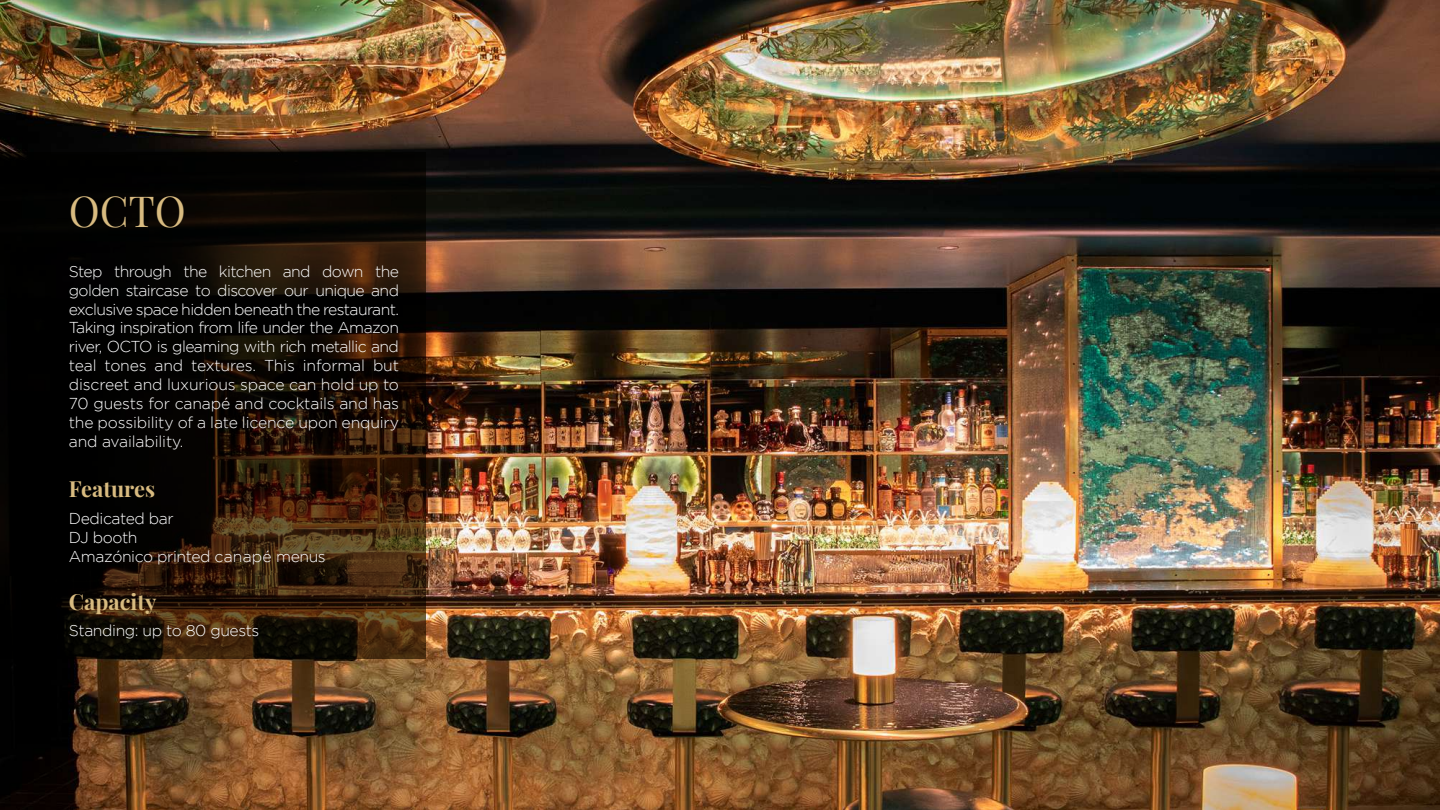
<style>
.page{position:relative;width:1440px;height:810px;background:#fff}
.page>*{position:absolute;margin:0;border:0;box-sizing:border-box;transform-origin:0 0}
.t1{font:41.92px "Playfair Display";color:#d8bb80}
.t2{font:700 21.75px "Playfair Display";color:#d8bb80}
.t3{font:300 15.75px/18.9px "Gotham";letter-spacing:-.025em;color:#fff}
</style>
<div class="page">
<img style="left:0;top:0;width:1440px;height:810px">
<svg style="left:0;top:152px;width:425px;height:506px;background:#160d05"></svg>
<h1 class="t1" style="left:69px;top:178px;width:118px">OCTO</h1>
<p class="t3" style="left:69px;top:262px;width:332px;text-align:justify">Step through the kitchen and down the golden staircase to discover our unique and exclusive space hidden beneath the restaurant.<br>Taking inspiration from life under the Amazon river, OCTO is gleaming with rich metallic and teal tones and textures. This informal but discreet and luxurious space can hold up to 70 guests for canapé and cocktails and has the possibility of a late licence upon enquiry and availability.</p>
<h2 class="t2" style="left:69px;top:472px;width:88px">Features</h2>
<p class="t3" style="left:69px;top:509px;width:258px">Dedicated bar<br>DJ booth<br>Amazónico printed canapé menus</p>
<h2 class="t2" style="left:69px;top:584px;width:89px">Capacity</h2>
<p class="t3" style="left:69px;top:621px;width:192px">Standing: up to 80 guests</p>
</div>
